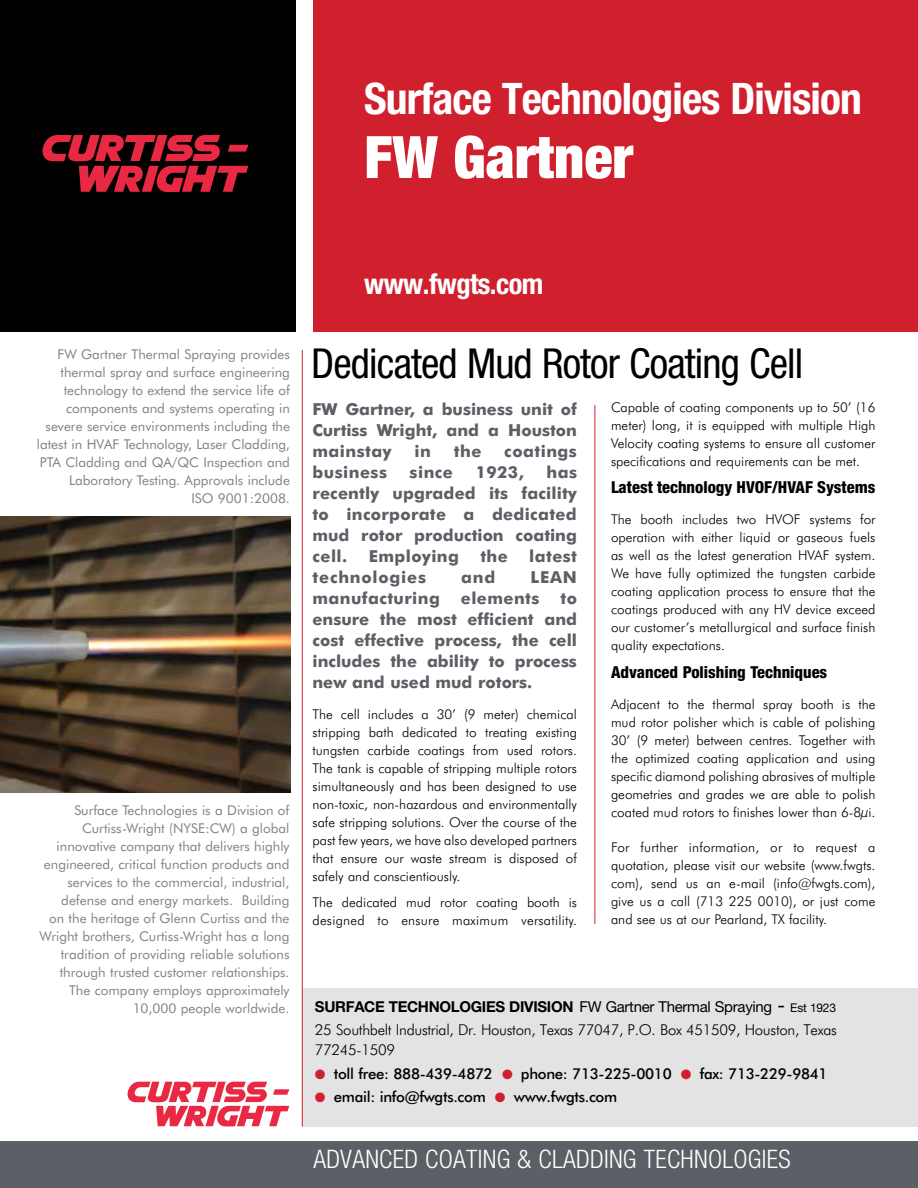
<style>
.page{position:relative;width:918px;height:1188px;background:#fff}
.page>*{position:absolute;margin:0;border:0;box-sizing:border-box;transform-origin:0 0}
.t1{font:900 condensed 58.5px "Helvetica Neue LT Std";color:#fff}
.t2{font:700 condensed 43.5px "Helvetica Neue LT Std";letter-spacing:-.02em;color:#fff}
.t3{font:condensed 41.4px "Helvetica Neue LT Std";letter-spacing:-.02em;color:#000}
.t4{font:700 condensed 28.5px "Helvetica Neue LT Std";letter-spacing:-.02em;color:#fff}
.t5{font:300 condensed 25.5px "Helvetica Neue LT Std";letter-spacing:.01em;color:#fff}
.t6{font:700 16.5px/21px "Futura BT";letter-spacing:.02em;color:#5c5f65;text-align:justify}
.t7{font:800 condensed 16.5px "Helvetica Neue LT Std";color:#000}
.t8{font:700 16.5px "Futura BT";letter-spacing:.05em;color:#5c5f65}
.t9{font:500 15px "Futura BT";letter-spacing:-.02em;color:#000}
.t10{font:300 15px/19.5px "Futura BT";letter-spacing:-.02em;color:#000}
.t11{font:700 15px "Helvetica Neue LT Std";letter-spacing:-.02em;color:#000}
.t12{font:300 13.5px/18px "Futura BT";color:#000;text-align:justify}
.t13{font:13.5px/18px "Futura BT";color:#808285;text-align:right}
.s1{font-weight:400}
.s2{font-weight:400;font-size:19.5px}
.s3{font-weight:400;font-size:12px}
.s4{color:#d0202e}
</style>
<div class="page">
<div style="left:0;top:1141px;width:918px;height:47px;background:#5c5f65"></div>
<div style="left:313px;top:0;width:605px;height:332px;background:#d0202e"></div>
<div style="left:0;top:0;width:296px;height:332px;background:#000"></div>
<svg style="left:43px;top:135px;width:205px;height:57px"></svg>
<img style="left:0;top:516px;width:290px;height:276px">
<hr style="left:595px;top:405px;width:1px;height:519px;background:#d0202e">
<svg style="left:128px;top:1082px;width:161px;height:44px"></svg>
<div style="left:302px;top:988px;width:616px;height:138px;background:#e4e3e3"></div>
<hr style="left:302px;top:350px;width:1px;height:776px;background:#d0202e">
<h2 class="t2" style="left:364px;top:73px;width:499px">Surface Technologies Division</h2>
<h1 class="t1" style="left:364px;top:121px;width:270px">FW Gartner</h1>
<p class="t13" style="left:37px;top:345px;width:255px">FW Gartner Thermal Spraying provides thermal spray and surface engineering technology to extend the service life of components and systems operating in severe service environments including the latest in HVAF Technology, Laser Cladding, PTA Cladding and QA/QC Inspection and Laboratory Testing. Approvals include<br>ISO 9001:2008.</p>
<p class="t13" style="left:40px;top:801px;width:251px">Surface Technologies is a Division of Curtiss-Wright (NYSE:CW) a global innovative company that delivers highly engineered, critical function products and services to the commercial, industrial, defense and energy markets. Building<br>on the heritage of Glenn Curtiss and the Wright brothers, Curtiss-Wright has a long tradition of providing reliable solutions through trusted customer relationships.<br>The company employs approximately 10,000 people worldwide.</p>
<h3 class="t4" style="left:364px;top:266px;width:181px">www.fwgts.com</h3>
<h3 class="t3" style="left:311px;top:340px;width:494px">Dedicated Mud Rotor Coating Cell</h3>
<p class="t6" style="left:313px;top:398px;width:266px">FW Gartner, a business unit of Curtiss Wright, and a Houston mainstay</p>
<p class="t12" style="left:611px;top:398px;width:266px">Capable of coating components up to 50’ (16 meter) long, it is equipped with multiple High Velocity coating systems to ensure all customer specifications and requirements can be met.</p>
<p class="t7" style="left:611px;top:477px;width:266px">Latest technology HVOF/HVAF Systems</p>
<p class="t12" style="left:611px;top:510px;width:266px">The booth includes two HVOF systems for operation with either liquid or gaseous fuels as well as the latest generation HVAF system.<br>We have fully optimized the tungsten carbide coating application process to ensure that the coatings produced with any HV device exceed our customer’s metallurgical and surface finish quality expectations.</p>
<p class="t7" style="left:611px;top:662px;width:218px">Advanced Polishing Techniques</p>
<p class="t12" style="left:611px;top:695px;width:266px">Adjacent to the thermal spray booth is the mud rotor polisher which is cable of polishing 30’ (9 meter) between centres. Together with the optimized coating application and using specific diamond polishing abrasives of multiple geometries and grades we are able to polish coated mud rotors to finishes lower than 6-8μi.</p>
<p class="t12" style="left:611px;top:838px;width:266px">For further information, or to request a quotation, please visit our website (www.fwgts. com), send us an e-mail (info@fwgts.com), give us a call (713 225 0010), or just come and see us at our Pearland, TX facility.</p>
<p class="t6" style="left:415px;top:440px;width:18px">in</p>
<p class="t6" style="left:454px;top:440px;width:29px">the</p>
<p class="t6" style="left:504px;top:440px;width:74px">coatings</p>
<p class="t6" style="left:313px;top:461px;width:266px;text-indent:234px">has recently upgraded its facility to incorporate a dedicated mud rotor production coating cell.</p>
<p class="t6" style="left:313px;top:461px;width:76px">business</p>
<p class="t6" style="left:410px;top:461px;width:45px">since</p>
<p class="t6" style="left:476px;top:461px;width:50px">1923,</p>
<p class="t6" style="left:369px;top:545px;width:92px">Employing</p>
<p class="t6" style="left:480px;top:545px;width:29px">the</p>
<p class="t6" style="left:529px;top:545px;width:49px">latest</p>
<p class="t8" style="left:313px;top:567px;width:115px">technologies</p>
<p class="t6" style="left:461px;top:566px;width:36px">and</p>
<p class="t6" style="left:530px;top:566px;width:48px">LEAN</p>
<p class="t6" style="left:313px;top:587px;width:129px">manufacturing</p>
<p class="t6" style="left:461px;top:587px;width:80px">elements</p>
<p class="t6" style="left:313px;top:587px;width:266px;text-indent:248px">to ensure the most efficient and cost effective process, the cell includes the ability to process new and used mud rotors.</p>
<p class="t12" style="left:313px;top:705px;width:266px">The cell includes a 30’ (9 meter) chemical stripping bath dedicated to treating existing tungsten carbide coatings from used rotors.<br>The tank is capable of stripping multiple rotors simultaneously and has been designed to use non-toxic, non-hazardous and environmentally safe stripping solutions. Over the course of the past few years, we have also developed partners that ensure our waste stream is disposed of safely and conscientiously.</p>
<p class="t12" style="left:313px;top:893px;width:266px">The dedicated mud rotor coating booth is designed to ensure maximum versatility.</p>
<p class="t11" style="left:315px;top:997px;width:523px">SURFACE TECHNOLOGIES DIVISION <span class="s1">FW Gartner Thermal Spraying</span> <span class="s2">-</span> <span class="s3">Est 1923</span></p>
<p class="t10" style="left:315px;top:1020px;width:524px">25 Southbelt Industrial, Dr. Houston, Texas 77047, P.O. Box 451509, Houston, Texas<br>77245-1509</p>
<p class="t9" style="left:315px;top:1064px;width:514px"><span class="s4">●</span> toll free: 888-439-4872 <span class="s4">●</span> phone: 713-225-0010 <span class="s4">●</span> fax: 713-229-9841</p>
<p class="t9" style="left:315px;top:1088px;width:304px"><span class="s4">●</span> email: info@fwgts.com <span class="s4">●</span> www.fwgts.com</p>
<h3 class="t5" style="left:313px;top:1144px;width:479px">ADVANCED COATING &amp; CLADDING TECHNOLOGIES</h3>
</div>
